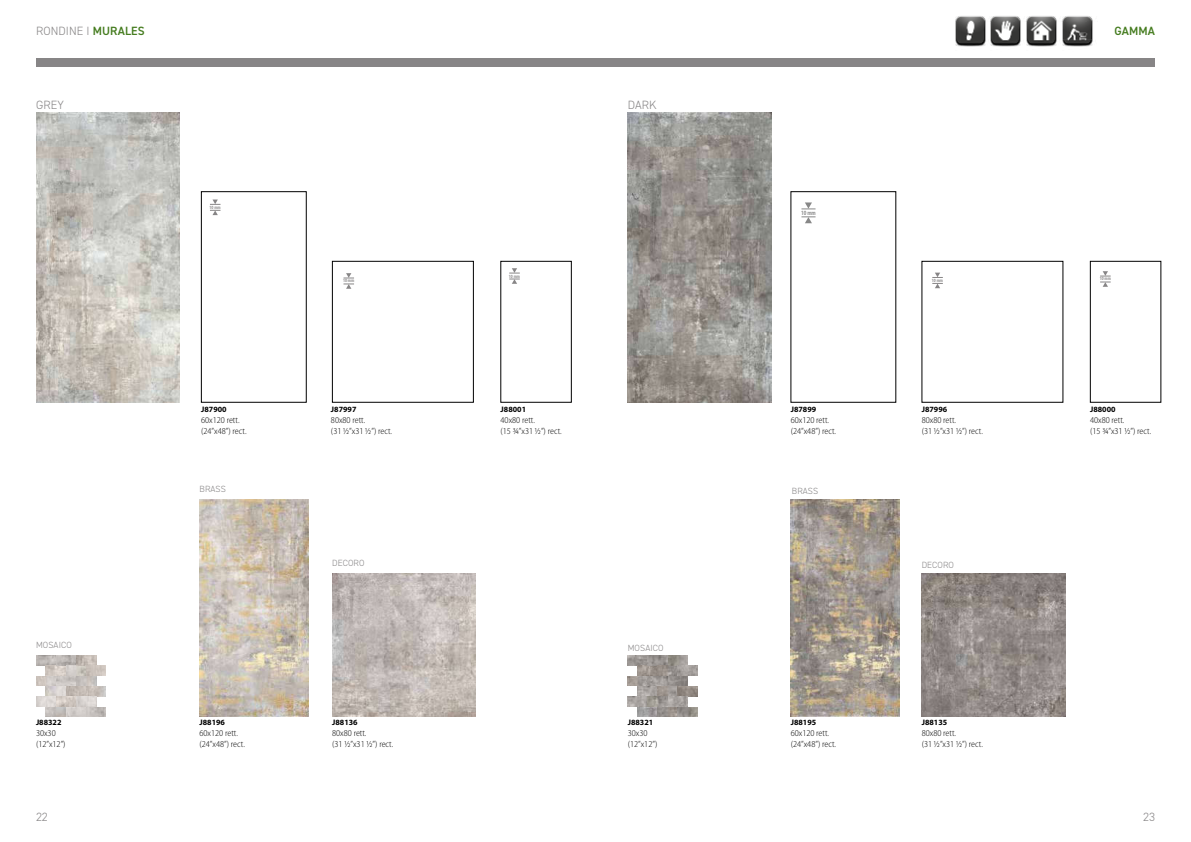
<style>
.page{position:relative;width:1191px;height:842px;background:#fff}
.page>*{position:absolute;margin:0;border:0;box-sizing:border-box;transform-origin:0 0}
.t1{font:300 12px "DIN2014";letter-spacing:.01em;color:#878586}
.t2{font:600 12px "DIN2014";letter-spacing:.01em;color:#457c1f}
.t3{font:300 semi-condensed 9px/10.8px "Myriad Pro";color:#000}
.t4{font:300 9px "DIN2014";letter-spacing:.01em;color:#878586}
.t5{font:700 8px "Myriad Pro";color:#000}
.t6{font:600 condensed 6.5px "Myriad Pro";color:#878787}
.t7{font:600 condensed 4.9px "Myriad Pro";color:#878586}
.s1{font-weight:600;color:#457c1f}
</style>
<div class="page">
<img style="left:332px;top:573px;width:144px;height:144px">
<img style="left:199px;top:499px;width:109px;height:218px">
<img style="left:36px;top:113px;width:144px;height:290px">
<div style="left:36px;top:58px;width:1119px;height:8px;background:#878586"></div>
<img style="left:955px;top:16px;width:29px;height:31px">
<img style="left:984px;top:16px;width:36px;height:31px">
<img style="left:1020px;top:16px;width:36px;height:31px">
<img style="left:1056px;top:16px;width:37px;height:31px">
<img style="left:921px;top:573px;width:144px;height:144px">
<img style="left:790px;top:499px;width:109px;height:218px">
<img style="left:628px;top:113px;width:143px;height:290px">
<div style="left:201px;top:191px;width:105px;height:211px;border:1px solid #000"></div>
<div style="left:332px;top:261px;width:141px;height:141px;border:1px solid #000"></div>
<svg style="left:343px;top:273px;width:11px;height:16px"></svg>
<svg style="left:509px;top:268px;width:11px;height:16px"></svg>
<svg style="left:801px;top:202px;width:14px;height:8px"></svg>
<svg style="left:801px;top:217px;width:14px;height:6px"></svg>
<div style="left:1090px;top:261px;width:71px;height:141px;border:1px solid #000"></div>
<svg style="left:932px;top:273px;width:11px;height:15px"></svg>
<svg style="left:1100px;top:271px;width:10px;height:16px"></svg>
<svg style="left:210px;top:200px;width:10px;height:15px"></svg>
<img style="left:46px;top:707px;width:60px;height:10px">
<img style="left:36px;top:655px;width:60px;height:10px">
<img style="left:46px;top:666px;width:60px;height:9px">
<img style="left:36px;top:676px;width:60px;height:10px">
<img style="left:46px;top:686px;width:60px;height:10px">
<img style="left:36px;top:697px;width:60px;height:9px">
<img style="left:637px;top:707px;width:60px;height:10px">
<img style="left:628px;top:655px;width:60px;height:10px">
<img style="left:637px;top:666px;width:60px;height:9px">
<img style="left:628px;top:676px;width:60px;height:10px">
<img style="left:637px;top:686px;width:60px;height:10px">
<img style="left:628px;top:697px;width:60px;height:9px">
<h1 class="t1" style="left:36px;top:24px;width:110px">RONDINE I <span class="s1">MURALES</span></h1>
<h1 class="t2" style="left:1114px;top:27px;width:42px">GAMMA</h1>
<h1 class="t1" style="left:36px;top:97px;width:29px">GREY</h1>
<h1 class="t1" style="left:628px;top:97px;width:30px">DARK</h1>
<p class="t7" style="left:210px;top:205px;width:13px">10 mm</p>
<p class="t6" style="left:801px;top:210px;width:16px">10 mm</p>
<p class="t7" style="left:343px;top:279px;width:13px">10 mm</p>
<p class="t7" style="left:509px;top:274px;width:13px">10 mm</p>
<p class="t7" style="left:932px;top:278px;width:13px">10 mm</p>
<p class="t7" style="left:1099px;top:277px;width:13px">10 mm</p>
<p class="t5" style="left:201px;top:405px;width:27px">J87900</p>
<p class="t3" style="left:201px;top:415px;width:47px">60x120 rett. (24”x48”) rect.</p>
<p class="t5" style="left:331px;top:405px;width:27px">J87997</p>
<p class="t3" style="left:331px;top:415px;width:63px">80x80 rett.<br>(31 ½”x31 ½”) rect.</p>
<p class="t5" style="left:500px;top:405px;width:27px">J88001</p>
<p class="t3" style="left:500px;top:415px;width:63px">40x80 rett.<br>(15 ¾”x31 ½”) rect.</p>
<p class="t5" style="left:790px;top:405px;width:27px">J87899</p>
<p class="t3" style="left:790px;top:415px;width:47px">60x120 rett. (24”x48”) rect.</p>
<p class="t5" style="left:921px;top:405px;width:27px">J87996</p>
<p class="t3" style="left:921px;top:415px;width:63px">80x80 rett.<br>(31 ½”x31 ½”) rect.</p>
<p class="t5" style="left:1090px;top:405px;width:27px">J88000</p>
<p class="t3" style="left:1090px;top:415px;width:63px">40x80 rett.<br>(15 ¾”x31 ½”) rect.</p>
<p class="t4" style="left:200px;top:483px;width:28px">BRASS</p>
<p class="t4" style="left:792px;top:486px;width:28px">BRASS</p>
<p class="t4" style="left:332px;top:557px;width:34px">DECORO</p>
<p class="t4" style="left:921px;top:560px;width:34px">DECORO</p>
<p class="t4" style="left:36px;top:640px;width:37px">MOSAICO</p>
<p class="t4" style="left:628px;top:642px;width:37px">MOSAICO</p>
<p class="t5" style="left:36px;top:718px;width:27px">J88322</p>
<p class="t3" style="left:36px;top:728px;width:31px">30x30 (12”x12”)</p>
<p class="t5" style="left:199px;top:718px;width:27px">J88196</p>
<p class="t3" style="left:199px;top:728px;width:47px">60x120 rett. (24”x48”) rect.</p>
<p class="t5" style="left:332px;top:718px;width:27px">J88136</p>
<p class="t3" style="left:332px;top:728px;width:63px">80x80 rett.<br>(31 ½”x31 ½”) rect.</p>
<p class="t5" style="left:628px;top:718px;width:27px">J88321</p>
<p class="t3" style="left:628px;top:728px;width:31px">30x30 (12”x12”)</p>
<p class="t5" style="left:790px;top:718px;width:27px">J88195</p>
<p class="t3" style="left:790px;top:728px;width:47px">60x120 rett. (24”x48”) rect.</p>
<p class="t5" style="left:921px;top:718px;width:27px">J88135</p>
<p class="t3" style="left:921px;top:728px;width:63px">80x80 rett.<br>(31 ½”x31 ½”) rect.</p>
<h1 class="t1" style="left:36px;top:810px;width:13px">22</h1>
<h1 class="t1" style="left:1143px;top:810px;width:13px">23</h1>
</div>
